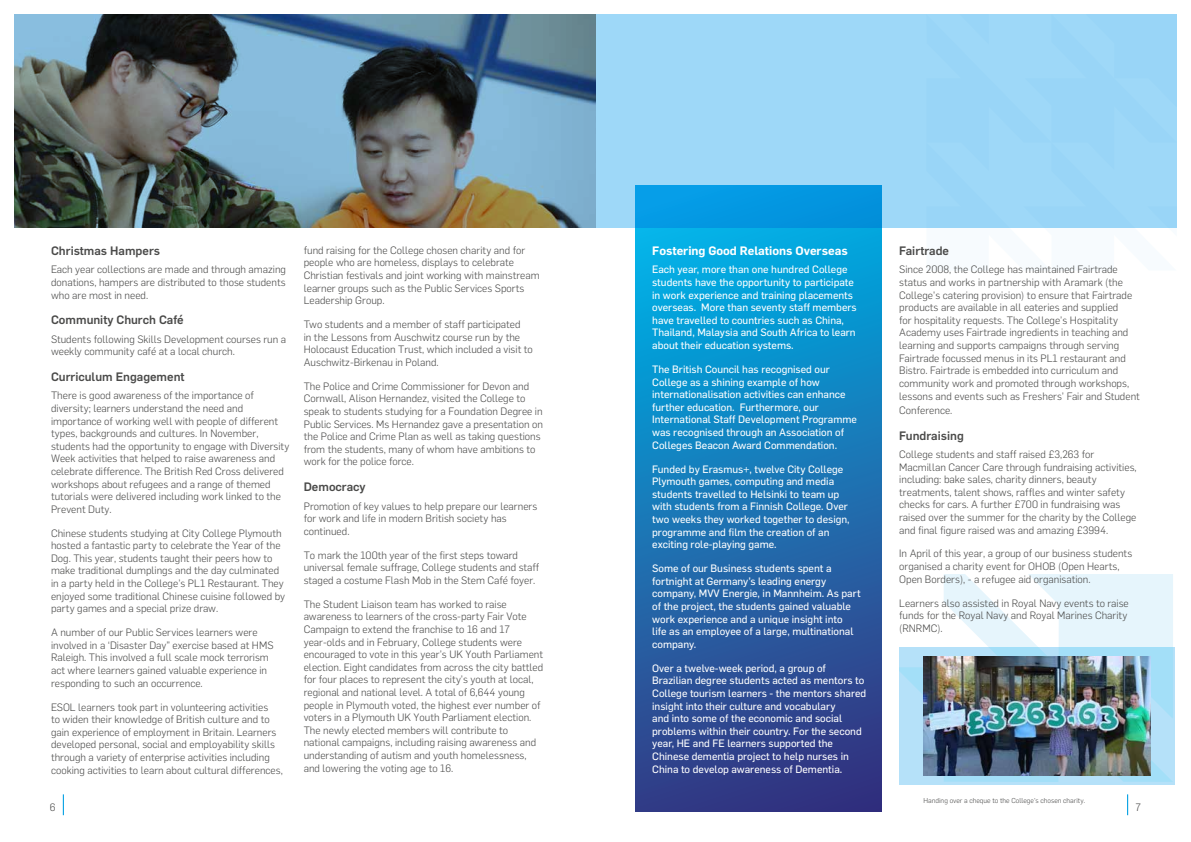
<style>
.page{position:relative;width:1191px;height:842px;background:#fff}
.page>*{position:absolute;margin:0;border:0;box-sizing:border-box;transform-origin:0 0}
.t1{font:500 12px "Flama";color:#4a4a49}
.t2{font:600 12px "Flama";color:#fff}
.t3{font:300 10.5px/12.6px "Flama";color:#4a4a49}
.t4{font:10.5px/12.6px "Flama Basic";color:#fff}
.t5{font:300 7px "Flama";color:#4a4a49}
</style>
<div class="page">
<svg style="left:1127px;top:794px;width:1px;height:21px"></svg>
<div style="left:899px;top:648px;width:275px;height:137px;background:linear-gradient(to right,#b5e1f9,#b5e1f9)"></div>
<svg style="left:899px;top:574px;width:274px;height:207px"></svg>
<svg style="left:1006px;top:574px;width:167px;height:145px"></svg>
<div style="left:635px;top:186px;width:247px;height:626px;background:linear-gradient(to bottom,#00b8ec,#37327e)"></div>
<img style="left:923px;top:656px;width:227px;height:119px">
<svg style="left:14px;top:14px;width:1162px;height:214px"></svg>
<svg style="left:63px;top:794px;width:1px;height:21px"></svg>
<p class="t1" style="left:51px;top:242px;width:111px">Christmas Hampers</p>
<p class="t3" style="left:51px;top:263px;width:236px;text-align:justify">Each year collections are made and through amazing donations, hampers are distributed to those students who are most in need.</p>
<p class="t1" style="left:51px;top:311px;width:134px">Community Church Café</p>
<p class="t3" style="left:51px;top:332px;width:237px">Students following Skills Development courses run a weekly community café at a local church.</p>
<p class="t1" style="left:51px;top:368px;width:135px">Curriculum Engagement</p>
<p class="t3" style="left:51px;top:389px;width:240px">There is good awareness of the importance of diversity; learners understand the need and importance of working well with people of different types, backgrounds and cultures. In November, students had the opportunity to engage with Diversity Week activities that helped to raise awareness and celebrate difference. The British Red Cross delivered workshops about refugees and a range of themed tutorials were delivered including work linked to the Prevent Duty.</p>
<p class="t3" style="left:51px;top:526px;width:236px">Chinese students studying at City College Plymouth hosted a fantastic party to celebrate the Year of the Dog. This year, students taught their peers how to make traditional dumplings and the day culminated in a party held in the College’s PL1 Restaurant. They enjoyed some traditional Chinese cuisine followed by party games and a special prize draw.</p>
<p class="t3" style="left:51px;top:626px;width:224px">A number of our Public Services learners were involved in a ‘Disaster Day” exercise based at HMS Raleigh. This involved a full scale mock terrorism act where learners gained valuable experience in responding to such an occurrence.</p>
<p class="t3" style="left:51px;top:700px;width:233px">ESOL learners took part in volunteering activities<br>to widen their knowledge of British culture and to gain experience of employment in Britain. Learners developed personal, social and employability skills through a variety of enterprise activities including cooking activities to learn about cultural differences,</p>
<p class="t3" style="left:50px;top:801px;width:7px">6</p>
<p class="t3" style="left:304px;top:243px;width:237px">fund raising for the College chosen charity and for people who are homeless, displays to celebrate Christian festivals and joint working with mainstream learner groups such as the Public Services Sports Leadership Group.</p>
<p class="t3" style="left:304px;top:318px;width:231px">Two students and a member of staff participated<br>in the Lessons from Auschwitz course run by the Holocaust Education Trust, which included a visit to Auschwitz-Birkenau in Poland.</p>
<p class="t3" style="left:304px;top:379px;width:241px">The Police and Crime Commissioner for Devon and Cornwall, Alison Hernandez, visited the College to speak to students studying for a Foundation Degree in Public Services. Ms Hernandez gave a presentation on the Police and Crime Plan as well as taking questions from the students, many of whom have ambitions to work for the police force.</p>
<p class="t1" style="left:304px;top:478px;width:63px">Democracy</p>
<p class="t3" style="left:304px;top:499px;width:235px">Promotion of key values to help prepare our learners for work and life in modern British society has continued.</p>
<p class="t3" style="left:304px;top:548px;width:237px">To mark the 100th year of the first steps toward universal female suffrage, College students and staff staged a costume Flash Mob in the Stem Café foyer.</p>
<p class="t3" style="left:304px;top:597px;width:241px">The Student Liaison team has worked to raise awareness to learners of the cross-party Fair Vote Campaign to extend the franchise to 16 and 17 year-olds and in February, College students were encouraged to vote in this year’s UK Youth Parliament election. Eight candidates from across the city battled for four places to represent the city’s youth at local, regional and national level. A total of 6,644 young people in Plymouth voted, the highest ever number of voters in a Plymouth UK Youth Parliament election.<br>The newly elected members will contribute to national campaigns, including raising awareness and understanding of autism and youth homelessness, and lowering the voting age to 16.</p>
<p class="t2" style="left:652px;top:242px;width:197px">Fostering Good Relations Overseas</p>
<p class="t4" style="left:652px;top:263px;width:206px">Each year, more than one hundred College students have the opportunity to participate in work experience and training placements overseas. More than seventy staff members have travelled to countries such as China, Thailand, Malaysia and South Africa to learn about their education systems.</p>
<p class="t4" style="left:652px;top:362px;width:206px">The British Council has recognised our College as a shining example of how internationalisation activities can enhance further education. Furthermore, our International Staff Development Programme was recognised through an Association of Colleges Beacon Award Commendation.</p>
<p class="t4" style="left:652px;top:462px;width:199px">Funded by Erasmus+, twelve City College Plymouth games, computing and media students travelled to Helsinki to team up with students from a Finnish College. Over two weeks they worked together to design, programme and film the creation of an exciting role-playing game.</p>
<p class="t4" style="left:652px;top:561px;width:210px">Some of our Business students spent a fortnight at Germany’s leading energy company, MVV Energie, in Mannheim. As part of the project, the students gained valuable work experience and a unique insight into<br>life as an employee of a large, multinational company.</p>
<p class="t4" style="left:652px;top:661px;width:216px">Over a twelve-week period, a group of Brazilian degree students acted as mentors to College tourism learners - the mentors shared insight into their culture and vocabulary<br>and into some of the economic and social problems within their country. For the second year, HE and FE learners supported the Chinese dementia project to help nurses in China to develop awareness of Dementia.</p>
<p class="t1" style="left:899px;top:242px;width:51px">Fairtrade</p>
<p class="t3" style="left:899px;top:263px;width:242px">Since 2008, the College has maintained Fairtrade status and works in partnership with Aramark (the College's catering provision) to ensure that Fairtrade products are available in all eateries and supplied<br>for hospitality requests. The College’s Hospitality Academy uses Fairtrade ingredients in teaching and learning and supports campaigns through serving Fairtrade focussed menus in its PL1 restaurant and Bistro. Fairtrade is embedded into curriculum and community work and promoted through workshops, lessons and events such as Freshers’ Fair and Student</p>
<p class="t3" style="left:899px;top:403px;width:55px">Conference.</p>
<p class="t1" style="left:899px;top:427px;width:66px">Fundraising</p>
<p class="t3" style="left:899px;top:447px;width:239px">College students and staff raised £3,263 for Macmillan Cancer Care through fundraising activities, including: bake sales, charity dinners, beauty treatments, talent shows, raffles and winter safety checks for cars. A further £700 in fundraising was raised over the summer for the charity by the College and final figure raised was and amazing £3994.</p>
<p class="t3" style="left:899px;top:547px;width:234px">In April of this year, a group of our business students organised a charity event for OHOB (Open Hearts,<br>Open Borders), - a refugee aid organisation.</p>
<p class="t3" style="left:899px;top:596px;width:231px">Learners also assisted in Royal Navy events to raise funds for the Royal Navy and Royal Marines Charity (RNRMC).</p>
<p class="t5" style="left:923px;top:796px;width:163px">Handing over a cheque to the College's chosen charity.</p>
<p class="t3" style="left:1135px;top:801px;width:7px">7</p>
</div>
